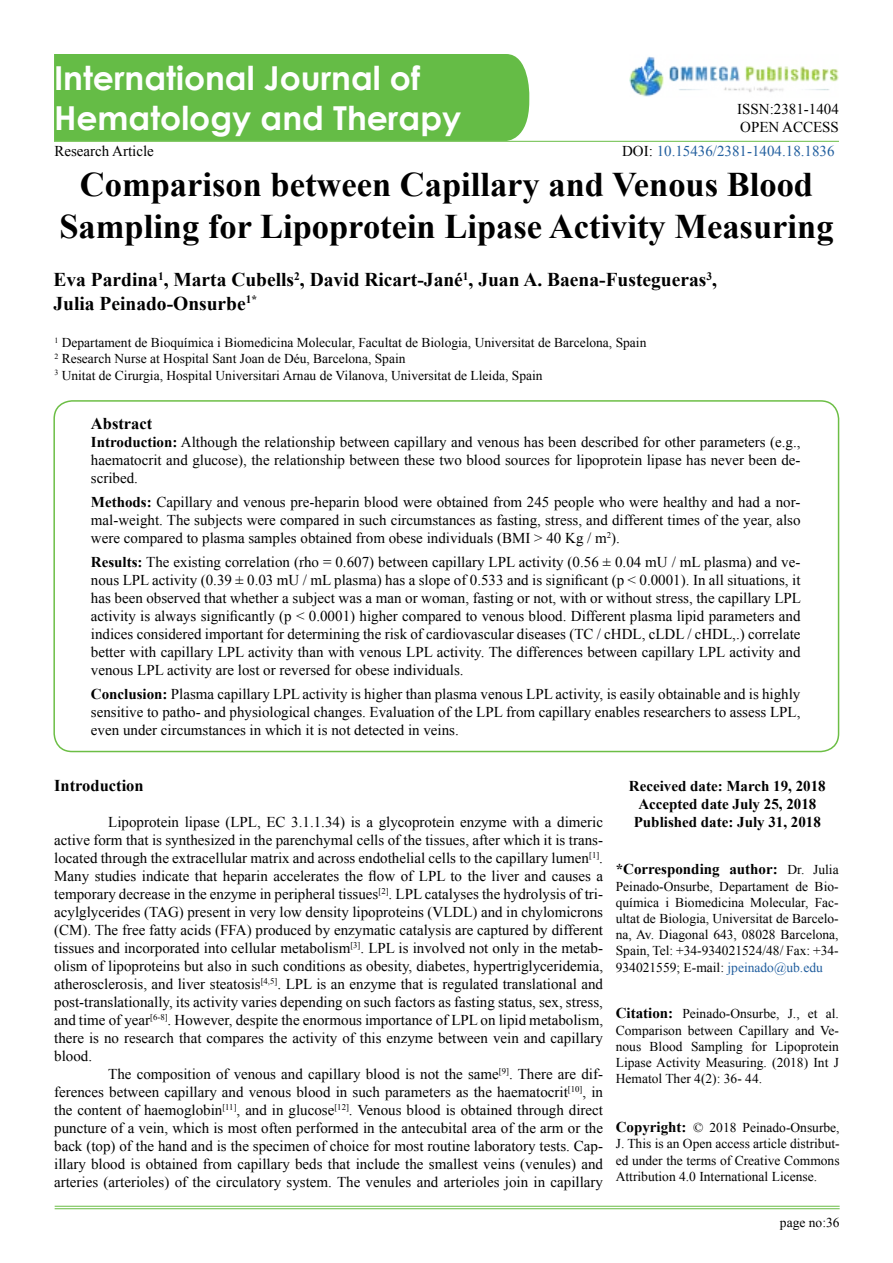
<style>
.page{position:relative;width:893px;height:1263px;background:#fff}
.page>*{position:absolute;margin:0;border:0;box-sizing:border-box;transform-origin:0 0}
.t1{font:700 34.5px/41.4px "Times New Roman";color:#000;text-align:center}
.t2{font:700 33px/39.6px "Century Gothic";color:#fff}
.t3{font:700 19.5px/23.4px "Times New Roman";color:#000}
.t4{font:700 16.5px "Times New Roman";color:#000}
.t5{font:15px/18px "Times New Roman";color:#000;text-align:justify}
.t6{font:700 15px/18px "Times New Roman";color:#000;text-align:center}
.t7{font:15px "Times New Roman";color:#215e9e}
.t8{font:13.5px/16.2px "Times New Roman";color:#000;text-align:justify}
.s1{color:#000}
.s2{font-weight:700}
.s3{font-weight:400;font-size:13.5px}
.s4{color:#215e9e}
.s5{font-weight:700;font-size:15px}
</style>
<div class="page">
<img style="left:629px;top:56px;width:210px;height:41px">
<hr style="left:54px;top:141px;width:785px;height:1px;background:#69bd45">
<div style="left:54px;top:54px;width:475px;height:87px;background:#65bc46"></div>
<div style="left:53px;top:400px;width:786px;height:352px;border:2px solid #6cbe45;border-radius:18px"></div>
<hr style="left:55px;top:1206px;width:785px;height:1px;background:#69bd45">
<hr style="left:55px;top:1208px;width:785px;height:1px;background:#69bd45">
<h2 class="t2" style="left:54px;top:57px;width:409px">International Journal of<br>Hematology and Therapy</h2>
<p class="t5" style="left:737px;top:100px;width:103px">ISSN:2381-1404<br>OPEN ACCESS</p>
<p class="t5" style="left:54px;top:142px;width:101px">Research Article</p>
<p class="t7" style="left:622px;top:141px;width:214px"><span class="s1">DOI:</span> 10.15436/2381-1404.18.1836</p>
<h1 class="t1" style="left:59px;top:163px;width:776px">Comparison between Capillary and Venous Blood<br>Sampling for Lipoprotein Lipase Activity Measuring</h1>
<h3 class="t3" style="left:53px;top:268px;width:665px">Eva Pardina<sup>1</sup>, Marta Cubells<sup>2</sup>, David Ricart-Jané<sup>1</sup>, Juan A. Baena-Fustegueras<sup>3</sup>,<br>Julia Peinado-Onsurbe<sup>1*</sup></h3>
<p class="t8" style="left:54px;top:334px;width:594px;text-align:left"><sup>1</sup> Departament de Bioquímica i Biomedicina Molecular, Facultat de Biologia, Universitat de Barcelona, Spain<br><sup>2</sup> Research Nurse at Hospital Sant Joan de Déu, Barcelona, Spain<br><sup>3</sup> Unitat de Cirurgia, Hospital Universitari Arnau de Vilanova, Universitat de Lleida, Spain</p>
<p class="t4" style="left:91px;top:412px;width:63px">Abstract</p>
<p class="t5" style="left:91px;top:432px;width:711px"><span class="s2">Introduction:</span> Although the relationship between capillary and venous has been described for other parameters (e.g., haematocrit and glucose), the relationship between these two blood sources for lipoprotein lipase has never been de&shy;scribed.</p>
<p class="t5" style="left:91px;top:492px;width:711px"><span class="s2">Methods:</span> Capillary and venous pre-heparin blood were obtained from 245 people who were healthy and had a nor&shy;mal-weight. The subjects were compared in such circumstances as fasting, stress, and different times of the year, also were compared to plasma samples obtained from obese individuals (BMI &gt; 40 Kg / m<sup>2</sup>).</p>
<p class="t5" style="left:91px;top:552px;width:712px"><span class="s2">Results:</span> The existing correlation (rho = 0.607) between capillary LPL activity (0.56 ± 0.04 mU / mL plasma) and ve&shy;nous LPL activity (0.39 ± 0.03 mU / mL plasma) has a slope of 0.533 and is significant (p &lt; 0.0001). In all situations, it has been observed that whether a subject was a man or woman, fasting or not, with or without stress, the capillary LPL activity is always significantly (p &lt; 0.0001) higher compared to venous blood. Different plasma lipid parameters and indices considered important for determining the risk of cardiovascular diseases (TC / cHDL, cLDL / cHDL,.) correlate better with capillary LPL activity than with venous LPL activity. The differences between capillary LPL activity and venous LPL activity are lost or reversed for obese individuals.</p>
<p class="t5" style="left:91px;top:684px;width:711px"><span class="s2">Conclusion:</span> Plasma capillary LPL activity is higher than plasma venous LPL activity, is easily obtainable and is highly sensitive to patho- and physiological changes. Evaluation of the LPL from capillary enables researchers to assess LPL, even under circumstances in which it is not detected in veins.</p>
<p class="t4" style="left:54px;top:774px;width:91px">Introduction</p>
<p class="t5" style="left:54px;top:812px;width:550px;text-indent:54px">Lipoprotein lipase (LPL, EC 3.1.1.34) is a glycoprotein enzyme with a dimeric active form that is synthesized in the parenchymal cells of the tissues, after which it is trans&shy;located through the extracellular matrix and across endothelial cells to the capillary lumen<sup>[1]</sup>.<br>Many studies indicate that heparin accelerates the flow of LPL to the liver and causes a temporary decrease in the enzyme in peripheral tissues<sup>[2]</sup>. LPL catalyses the hydrolysis of tri&shy;acylglycerides (TAG) present in very low density lipoproteins (VLDL) and in chylomicrons (CM). The free fatty acids (FFA) produced by enzymatic catalysis are captured by different tissues and incorporated into cellular metabolism<sup>[3]</sup>. LPL is involved not only in the metab&shy;olism of lipoproteins but also in such conditions as obesity, diabetes, hypertriglyceridemia, atherosclerosis, and liver steatosis<sup>[4,5]</sup>. LPL is an enzyme that is regulated translational and post-translationally, its activity varies depending on such factors as fasting status, sex, stress, and time of year<sup>[6-8]</sup>. However, despite the enormous importance of LPL on lipid metabolism, there is no research that compares the activity of this enzyme between vein and capillary blood.</p>
<p class="t5" style="left:54px;top:1064px;width:550px;text-indent:54px">The composition of venous and capillary blood is not the same<sup>[9]</sup>. There are dif&shy;ferences between capillary and venous blood in such parameters as the haematocrit<sup>[10]</sup>, in the content of haemoglobin<sup>[11]</sup>, and in glucose<sup>[12]</sup>. Venous blood is obtained through direct puncture of a vein, which is most often performed in the antecubital area of the arm or the back (top) of the hand and is the specimen of choice for most routine laboratory tests. Cap&shy;illary blood is obtained from capillary beds that include the smallest veins (venules) and arteries (arterioles) of the circulatory system. The venules and arterioles join in capillary</p>
<p class="t6" style="left:629px;top:777px;width:198px">Received date: March 19, 2018<br>Accepted date July 25, 2018<br>Published date: July 31, 2018</p>
<p class="t6" style="left:616px;top:860px;width:224px">*Corresponding author: <span class="s3">Dr. Julia</span></p>
<p class="t8" style="left:616px;top:878px;width:224px">Peinado-Onsurbe, Departament de Bio&shy;química i Biomedicina Molecular, Fac&shy;ultat de Biologia, Universitat de Barcelo&shy;na, Av. Diagonal 643, 08028 Barcelona, Spain, Tel: +34-934021524/48/ Fax: +34- 934021559; E-mail: <span class="s4">jpeinado@ub.edu</span></p>
<p class="t8" style="left:616px;top:1005px;width:225px"><span class="s5">Citation:</span> Peinado-Onsurbe, J., et al.<br>Comparison between Capillary and Ve&shy;nous Blood Sampling for Lipoprotein Lipase Activity Measuring. (2018) Int J Hematol Ther 4(2): 36- 44.</p>
<p class="t8" style="left:616px;top:1119px;width:225px"><span class="s5">Copyright:</span> © 2018 Peinado-Onsurbe, J. This is an Open access article distribut&shy;ed under the terms of Creative Commons Attribution 4.0 International License.</p>
<p class="t8" style="left:780px;top:1214px;width:61px">page no:36</p>
</div>
